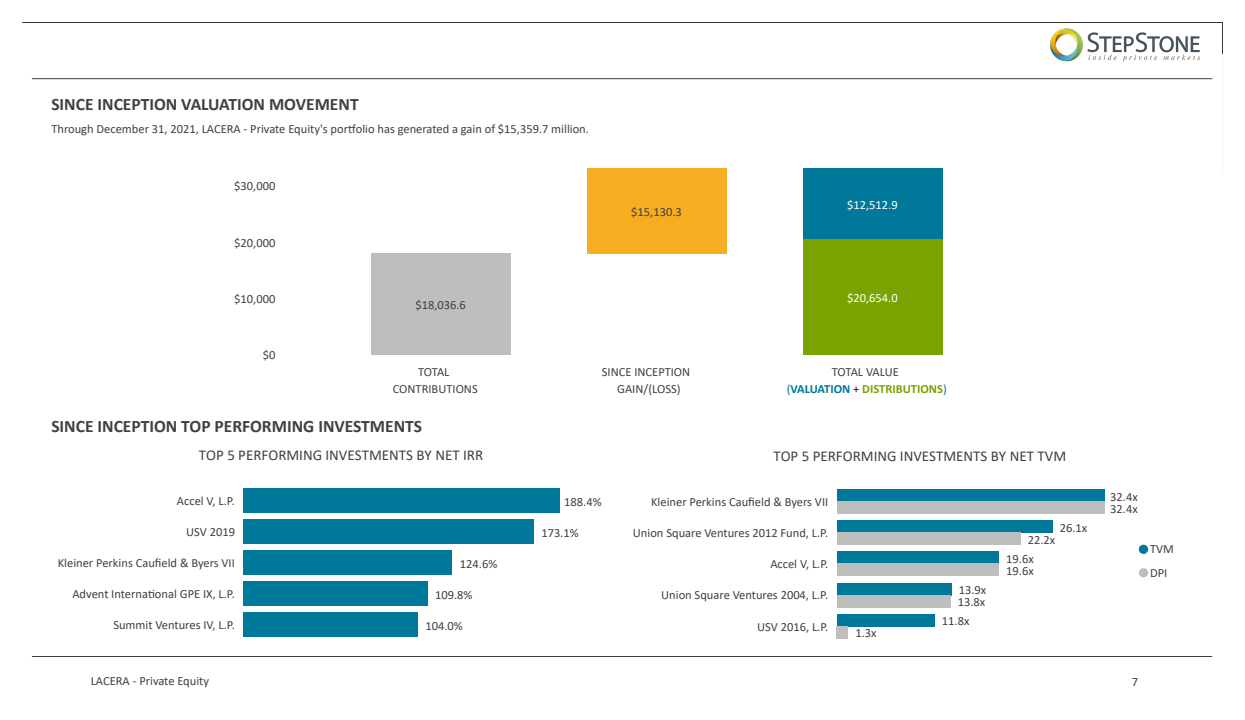
<style>
.page{position:relative;width:1245px;height:720px;background:#fff}
.page>*{position:absolute;margin:0;border:0;box-sizing:border-box;transform-origin:0 0}
.t1{font:700 17.5px "Calibri";color:#404040}
.t2{font:15px "Calibri";color:#404040}
.t3{font:12.75px "Calibri";color:#404040}
.t4{font:12.5px/16.9px "Calibri";color:#404040;text-align:center}
.t5{font:700 12.5px/16.9px "Calibri";color:#78a300;text-align:center}
.t6{font:12.5px "Calibri";color:#fff}
.s1{font-weight:400;color:#404040}
.s2{font-weight:400;color:#007899}
.s3{color:#007899}
.s4{font-weight:400;color:#404}
</style>
<div class="page">
<div style="left:23px;top:22px;width:1199px;height:32px;background:#3b3a39"></div>
<div style="left:22px;top:23px;width:1200px;height:675px;background:#fff"></div>
<img style="left:1050px;top:28px;width:150px;height:34px">
<hr style="left:32px;top:78px;width:1180px;height:1px;background:#404040">
<hr style="left:32px;top:656px;width:1180px;height:1px;background:#404040">
<div style="left:371px;top:253px;width:139px;height:102px;background:#bdbfbf"></div>
<div style="left:587px;top:168px;width:139px;height:85px;background:#f7ad21"></div>
<div style="left:803px;top:239px;width:139px;height:116px;background:#78a300"></div>
<div style="left:803px;top:168px;width:139px;height:71px;background:#007899"></div>
<div style="left:244px;top:488px;width:316px;height:24px;background:#007899"></div>
<div style="left:244px;top:519px;width:290px;height:24px;background:#007899"></div>
<div style="left:244px;top:551px;width:208px;height:24px;background:#007899"></div>
<div style="left:244px;top:582px;width:184px;height:24px;background:#007899"></div>
<div style="left:244px;top:613px;width:174px;height:24px;background:#007899"></div>
<div style="left:837px;top:490px;width:267px;height:12px;background:#007899"></div>
<div style="left:837px;top:521px;width:215px;height:12px;background:#007899"></div>
<div style="left:837px;top:552px;width:162px;height:12px;background:#007899"></div>
<div style="left:837px;top:583px;width:114px;height:12px;background:#007899"></div>
<div style="left:837px;top:614px;width:97px;height:12px;background:#007899"></div>
<div style="left:837px;top:502px;width:267px;height:12px;background:#bdbfbf"></div>
<div style="left:837px;top:533px;width:183px;height:12px;background:#bdbfbf"></div>
<div style="left:837px;top:564px;width:162px;height:12px;background:#bdbfbf"></div>
<div style="left:837px;top:595px;width:113px;height:12px;background:#bdbfbf"></div>
<div style="left:837px;top:626px;width:11px;height:12px;background:#bdbfbf"></div>
<svg style="left:1139px;top:545px;width:9px;height:9px"></svg>
<svg style="left:1139px;top:568px;width:9px;height:9px"></svg>
<h1 class="t1" style="left:51px;top:93px;width:309px">SINCE INCEPTION VALUATION MOVEMENT</h1>
<p class="t4" style="left:51px;top:120px;width:539px">Through December 31, 2021, LACERA - Private Equity's portfolio has generated a gain of $15,359.7 million.</p>
<p class="t4" style="left:234px;top:178px;width:43px">$30,000</p>
<p class="t4" style="left:234px;top:234px;width:43px">$20,000</p>
<p class="t4" style="left:234px;top:290px;width:43px">$10,000</p>
<p class="t4" style="left:263px;top:347px;width:14px">$0</p>
<p class="t4" style="left:415px;top:297px;width:52px">$18,036.6</p>
<p class="t4" style="left:631px;top:203px;width:52px">$15,130.3</p>
<p class="t6" style="left:847px;top:197px;width:52px">$12,512.9</p>
<p class="t6" style="left:847px;top:290px;width:52px">$20,654.0</p>
<p class="t4" style="left:393px;top:364px;width:86px">TOTAL<br>CONTRIBUTIONS</p>
<p class="t4" style="left:602px;top:364px;width:90px">SINCE INCEPTION<br>GAIN/(LOSS)</p>
<p class="t5" style="left:787px;top:364px;width:162px"><span class="s1">TOTAL VALUE<br></span><span class="s2">(</span><span class="s3">VALUATION</span> <span class="s4">+</span> DISTRIBUTIONS<span class="s2">)</span></p>
<h1 class="t1" style="left:51px;top:416px;width:372px">SINCE INCEPTION TOP PERFORMING INVESTMENTS</h1>
<p class="t2" style="left:199px;top:446px;width:286px">TOP 5 PERFORMING INVESTMENTS BY NET IRR</p>
<p class="t4" style="left:177px;top:492px;width:60px">Accel V, L.P.</p>
<p class="t4" style="left:186px;top:523px;width:50px">USV 2019</p>
<p class="t4" style="left:58px;top:554px;width:179px">Kleiner Perkins Caufield &amp; Byers VII</p>
<p class="t4" style="left:72px;top:585px;width:164px">Advent International GPE IX, L.P.</p>
<p class="t4" style="left:113px;top:617px;width:123px">Summit Ventures IV, L.P.</p>
<p class="t4" style="left:460px;top:555px;width:39px">124.6%</p>
<p class="t4" style="left:435px;top:586px;width:39px">109.8%</p>
<p class="t4" style="left:425px;top:617px;width:39px">104.0%</p>
<p class="t4" style="left:91px;top:672px;width:120px">LACERA - Private Equity</p>
<p class="t4" style="left:564px;top:493px;width:39px">188.4%</p>
<p class="t4" style="left:541px;top:524px;width:39px">173.1%</p>
<p class="t2" style="left:773px;top:447px;width:294px">TOP 5 PERFORMING INVESTMENTS BY NET TVM</p>
<p class="t4" style="left:651px;top:493px;width:179px">Kleiner Perkins Caufield &amp; Byers VII</p>
<p class="t4" style="left:633px;top:524px;width:197px">Union Square Ventures 2012 Fund, L.P.</p>
<p class="t4" style="left:770px;top:556px;width:60px">Accel V, L.P.</p>
<p class="t4" style="left:661px;top:587px;width:169px">Union Square Ventures 2004, L.P.</p>
<p class="t4" style="left:757px;top:618px;width:73px">USV 2016, L.P.</p>
<p class="t4" style="left:1060px;top:519px;width:29px">26.1x</p>
<p class="t4" style="left:1028px;top:531px;width:29px">22.2x</p>
<p class="t4" style="left:1006px;top:562px;width:29px">19.6x</p>
<p class="t4" style="left:1006px;top:550px;width:29px">19.6x</p>
<p class="t4" style="left:959px;top:582px;width:29px">13.9x</p>
<p class="t4" style="left:942px;top:613px;width:29px">11.8x</p>
<p class="t4" style="left:958px;top:594px;width:29px">13.8x</p>
<p class="t4" style="left:856px;top:625px;width:23px">1.3x</p>
<p class="t4" style="left:1110px;top:488px;width:29px">32.4x</p>
<p class="t4" style="left:1110px;top:500px;width:29px">32.4x</p>
<p class="t4" style="left:1150px;top:537px;width:25px;line-height:23.5px;text-align:left">TVM<br>DPI</p>
<p class="t3" style="left:1132px;top:673px;width:8px">7</p>
</div>
